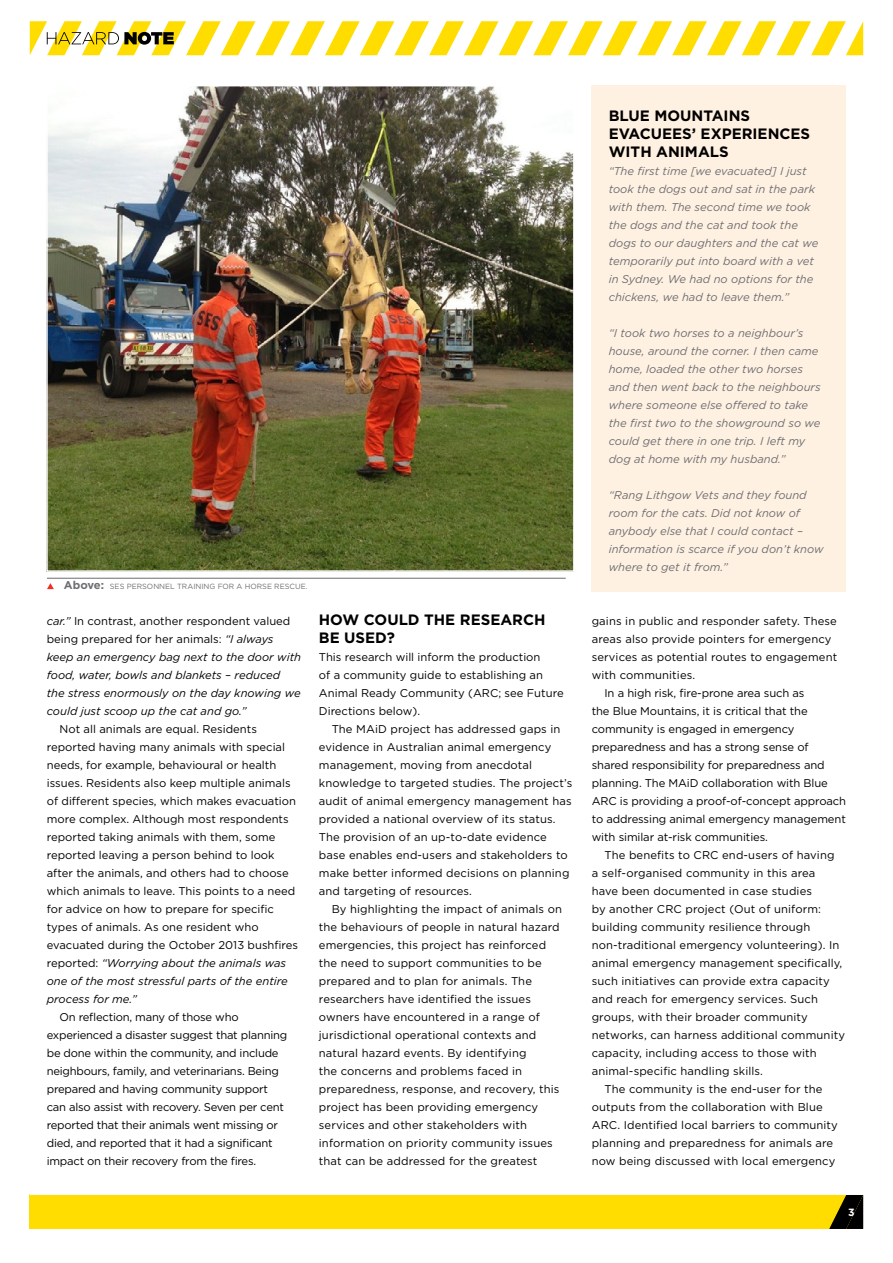
<style>
.page{position:relative;width:893px;height:1263px;background:#fff}
.page>*{position:absolute;margin:0;border:0;box-sizing:border-box;transform-origin:0 0}
.t1{font:700 15px/18px "Gotham";color:#000}
.t2{font:11.25px/18px "Gotham";color:#000}
.t3{font:italic 11.25px/18px "Gotham";color:#6d6e71}
.t4{font:11.25px/18px "Gotham";letter-spacing:-.02em;color:#000}
.t5{font:italic 11.25px/18px "Gotham";color:#000}
.t6{font:700 10.5px "Gotham";color:#fff}
.t7{font:7.5px "Gotham";color:#6d6e71}
.s1{font-weight:700;font-size:11.25px}
.s2{font-style:normal}
.s3{font-style:italic}
</style>
<div class="page">
<img style="left:49px;top:88px;width:523px;height:481px">
<div style="left:46px;top:85px;width:529px;height:487px;border:2px solid #fff"></div>
<hr style="left:47px;top:578px;width:519px;height:1px;background:#6d6e71">
<svg style="left:47px;top:583px;width:7px;height:6px"></svg>
<div style="left:592px;top:85px;width:254px;height:506px;background:#fff1e2"></div>
<div style="left:30px;top:1195px;width:833px;height:34px;background:#fd0"></div>
<svg style="left:829px;top:1195px;width:34px;height:34px"></svg>
<svg style="left:30px;top:21px;width:833px;height:34px"></svg>
<p class="t7" style="left:64px;top:582px;width:245px"><span class="s1">Above:</span> SES PERSONNEL TRAINING FOR A HORSE RESCUE.</p>
<p class="t5" style="left:47px;top:612px;width:256px">car.” <span class="s2">In contrast, another respondent valued being prepared for her animals:</span> “I always keep an emergency bag next to the door with food, water, bowls and blankets – reduced<br>the stress enormously on the day knowing we could just scoop up the cat and go.”</p>
<p class="t2" style="left:47px;top:720px;width:253px;text-indent:13px">Not all animals are equal. Residents reported having many animals with special needs, for example, behavioural or health issues. Residents also keep multiple animals of different species, which makes evacuation more complex. Although most respondents reported taking animals with them, some reported leaving a person behind to look after the animals, and others had to choose which animals to leave. This points to a need for advice on how to prepare for specific types of animals. As one resident who evacuated during the October 2013 bushfires reported: <span class="s3">“Worrying about the animals was one of the most stressful parts of the entire process for me.”</span></p>
<p class="t4" style="left:47px;top:1008px;width:242px;text-indent:13px">On reflection, many of those who experienced a disaster suggest that planning be done within the community, and include neighbours, family, and veterinarians. Being prepared and having community support can also assist with recovery. Seven per cent reported that their animals went missing or died, and reported that it had a significant impact on their recovery from the fires.</p>
<h1 class="t1" style="left:319px;top:611px;width:228px">HOW COULD THE RESEARCH<br>BE USED?</h1>
<p class="t2" style="left:319px;top:648px;width:246px">This research will inform the production<br>of a community guide to establishing an Animal Ready Community (ARC; see Future Directions below).</p>
<p class="t2" style="left:319px;top:720px;width:255px;text-indent:13px">The MAiD project has addressed gaps in evidence in Australian animal emergency management, moving from anecdotal knowledge to targeted studies. The project’s audit of animal emergency management has provided a national overview of its status.<br>The provision of an up-to-date evidence base enables end-users and stakeholders to make better informed decisions on planning and targeting of resources.</p>
<p class="t2" style="left:319px;top:900px;width:245px;text-indent:13px">By highlighting the impact of animals on the behaviours of people in natural hazard emergencies, this project has reinforced the need to support communities to be prepared and to plan for animals. The researchers have identified the issues owners have encountered in a range of jurisdictional operational contexts and natural hazard events. By identifying<br>the concerns and problems faced in preparedness, response, and recovery, this project has been providing emergency services and other stakeholders with information on priority community issues that can be addressed for the greatest</p>
<h1 class="t1" style="left:609px;top:107px;width:203px">BLUE MOUNTAINS<br>EVACUEES’ EXPERIENCES<br>WITH ANIMALS</h1>
<p class="t3" style="left:609px;top:162px;width:211px">“The first time [we evacuated] I just took the dogs out and sat in the park with them. The second time we took the dogs and the cat and took the dogs to our daughters and the cat we temporarily put into board with a vet in Sydney. We had no options for the chickens, we had to leave them.”</p>
<p class="t3" style="left:609px;top:324px;width:213px">“I took two horses to a neighbour’s house, around the corner. I then came home, loaded the other two horses and then went back to the neighbours where someone else offered to take the first two to the showground so we could get there in one trip. I left my dog at home with my husband.”</p>
<p class="t3" style="left:609px;top:486px;width:216px">“Rang Lithgow Vets and they found room for the cats. Did not know of anybody else that I could contact – information is scarce if you don’t know where to get it from.”</p>
<p class="t2" style="left:592px;top:612px;width:247px">gains in public and responder safety. These</p>
<p class="t2" style="left:592px;top:630px;width:241px">areas also provide pointers for emergency</p>
<p class="t2" style="left:592px;top:648px;width:247px">services as potential routes to engagement</p>
<p class="t2" style="left:592px;top:666px;width:105px">with communities.</p>
<p class="t2" style="left:604px;top:684px;width:202px">In a high risk, fire-prone area such as</p>
<p class="t2" style="left:592px;top:702px;width:217px">the Blue Mountains, it is critical that the</p>
<p class="t2" style="left:592px;top:720px;width:204px">community is engaged in emergency</p>
<p class="t2" style="left:592px;top:738px;width:218px">preparedness and has a strong sense of</p>
<p class="t2" style="left:592px;top:756px;width:235px">shared responsibility for preparedness and</p>
<p class="t2" style="left:592px;top:774px;width:238px">planning. The MAiD collaboration with Blue</p>
<p class="t2" style="left:592px;top:792px;width:256px">ARC is providing a proof-of-concept approach</p>
<p class="t2" style="left:592px;top:810px;width:256px">to addressing animal emergency management</p>
<p class="t2" style="left:592px;top:828px;width:178px">with similar at-risk communities.</p>
<p class="t2" style="left:604px;top:846px;width:232px">The benefits to CRC end-users of having</p>
<p class="t2" style="left:592px;top:864px;width:225px">a self-organised community in this area</p>
<p class="t2" style="left:592px;top:882px;width:222px">have been documented in case studies</p>
<p class="t2" style="left:592px;top:900px;width:231px">by another CRC project (Out of uniform:</p>
<p class="t2" style="left:592px;top:918px;width:220px">building community resilience through</p>
<p class="t2" style="left:592px;top:936px;width:249px">non-traditional emergency volunteering). In</p>
<p class="t2" style="left:592px;top:954px;width:252px">animal emergency management specifically,</p>
<p class="t2" style="left:592px;top:972px;width:240px">such initiatives can provide extra capacity</p>
<p class="t2" style="left:592px;top:990px;width:228px">and reach for emergency services. Such</p>
<p class="t2" style="left:592px;top:1008px;width:218px">groups, with their broader community</p>
<p class="t2" style="left:592px;top:1026px;width:255px">networks, can harness additional community</p>
<p class="t2" style="left:592px;top:1044px;width:227px">capacity, including access to those with</p>
<p class="t2" style="left:592px;top:1062px;width:173px">animal-specific handling skills.</p>
<p class="t2" style="left:604px;top:1080px;width:220px">The community is the end-user for the</p>
<p class="t2" style="left:592px;top:1098px;width:233px">outputs from the collaboration with Blue</p>
<p class="t2" style="left:592px;top:1116px;width:248px">ARC. Identified local barriers to community</p>
<p class="t2" style="left:592px;top:1134px;width:243px">planning and preparedness for animals are</p>
<p class="t2" style="left:592px;top:1152px;width:245px">now being discussed with local emergency</p>
<p class="t6" style="left:848px;top:1205px;width:8px">3</p>
</div>
